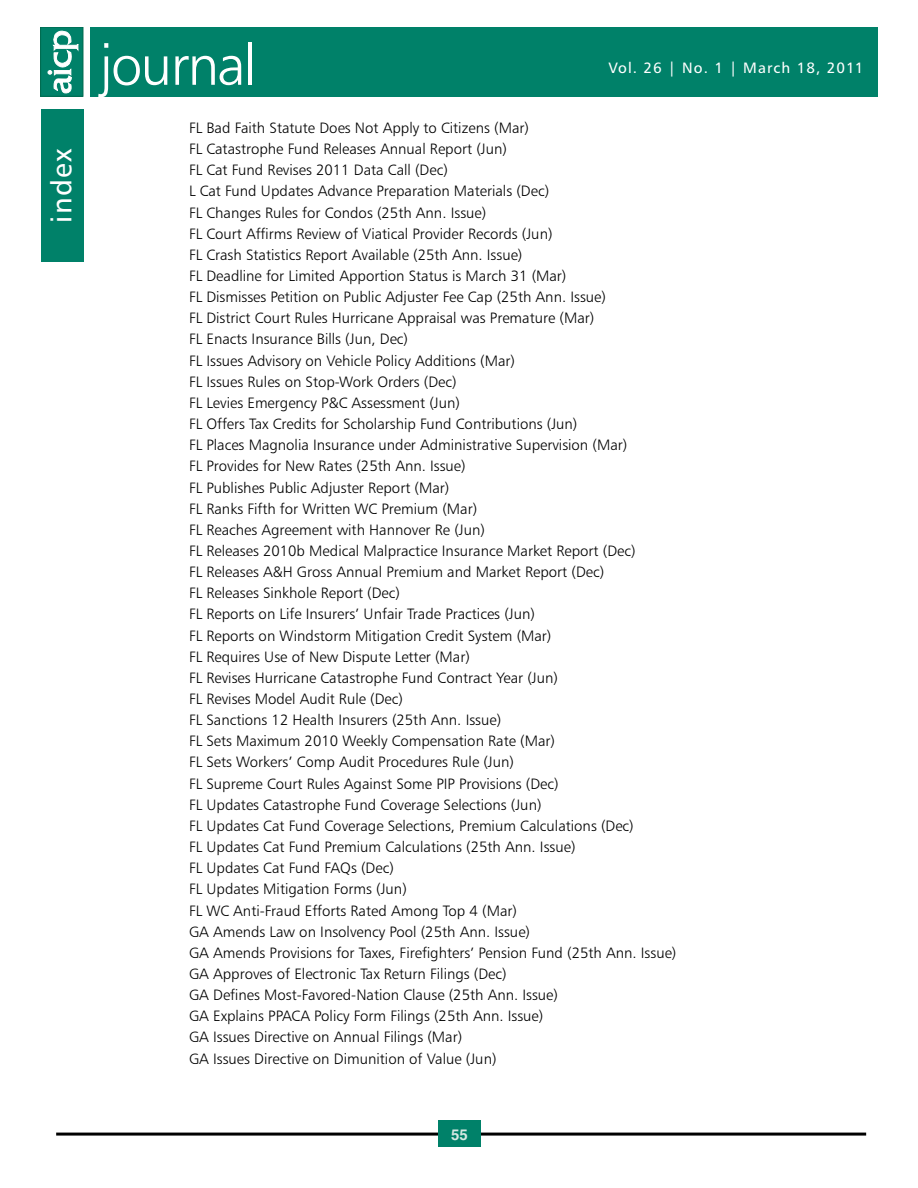
<style>
.page{position:relative;width:918px;height:1188px;background:#fff}
.page>*{position:absolute;margin:0;border:0;box-sizing:border-box;transform-origin:0 0}
.t1{font:57px "Humanist 777 BT Light B";letter-spacing:-.035em;color:#fff}
.t2{font:28.5px "Humanist 777 BT Roman B";letter-spacing:.05em;color:#fff}
.t3{font:15px/21.1px "Humanist 777 BT Light B";color:#000}
.t4{font:15px "Humanist 777 BT Roman B";letter-spacing:.07em;color:#fff}
.t5{font:700 15px "Helvetica";color:#d6e8e3}
</style>
<div class="page">
<hr style="left:56px;top:1133px;width:810px;height:3px;background:#000">
<div style="left:438px;top:1120px;width:43px;height:27px;background:#008169"></div>
<div style="left:90px;top:27px;width:787px;height:69px;background:#008169"></div>
<div style="left:41px;top:27px;width:42px;height:69px;background:#008169"></div>
<div style="left:40px;top:27px;width:43px;height:69px;border:1px solid #006a4f"></div>
<svg style="left:48px;top:30px;width:30px;height:65px"></svg>
<div style="left:41px;top:109px;width:43px;height:152px;background:#008169"></div>
<h2 class="t2" style="left:44px;top:223px;width:76px;rotate:-90deg">index</h2>
<h1 class="t1" style="left:100px;top:30px;width:158px">journal</h1>
<p class="t4" style="left:608px;top:59px;width:256px">Vol. 26 | No. 1 | March 18, 2011</p>
<p class="t3" style="left:189px;top:117px;width:489px">FL Bad Faith Statute Does Not Apply to Citizens (Mar)<br>FL Catastrophe Fund Releases Annual Report (Jun)<br>FL Cat Fund Revises 2011 Data Call (Dec)<br>L Cat Fund Updates Advance Preparation Materials (Dec)<br>FL Changes Rules for Condos (25th Ann. Issue)<br>FL Court Affirms Review of Viatical Provider Records (Jun)<br>FL Crash Statistics Report Available (25th Ann. Issue)<br>FL Deadline for Limited Apportion Status is March 31 (Mar)<br>FL Dismisses Petition on Public Adjuster Fee Cap (25th Ann. Issue)<br>FL District Court Rules Hurricane Appraisal was Premature (Mar)<br>FL Enacts Insurance Bills (Jun, Dec)<br>FL Issues Advisory on Vehicle Policy Additions (Mar)<br>FL Issues Rules on Stop-Work Orders (Dec)<br>FL Levies Emergency P&amp;C Assessment (Jun)<br>FL Offers Tax Credits for Scholarship Fund Contributions (Jun)<br>FL Places Magnolia Insurance under Administrative Supervision (Mar)<br>FL Provides for New Rates (25th Ann. Issue)<br>FL Publishes Public Adjuster Report (Mar)<br>FL Ranks Fifth for Written WC Premium (Mar)<br>FL Reaches Agreement with Hannover Re (Jun)<br>FL Releases 2010b Medical Malpractice Insurance Market Report (Dec)<br>FL Releases A&amp;H Gross Annual Premium and Market Report (Dec)<br>FL Releases Sinkhole Report (Dec)<br>FL Reports on Life Insurers’ Unfair Trade Practices (Jun)<br>FL Reports on Windstorm Mitigation Credit System (Mar)<br>FL Requires Use of New Dispute Letter (Mar)<br>FL Revises Hurricane Catastrophe Fund Contract Year (Jun)<br>FL Revises Model Audit Rule (Dec)<br>FL Sanctions 12 Health Insurers (25th Ann. Issue)<br>FL Sets Maximum 2010 Weekly Compensation Rate (Mar)<br>FL Sets Workers’ Comp Audit Procedures Rule (Jun)<br>FL Supreme Court Rules Against Some PIP Provisions (Dec)<br>FL Updates Catastrophe Fund Coverage Selections (Jun)<br>FL Updates Cat Fund Coverage Selections, Premium Calculations (Dec)<br>FL Updates Cat Fund Premium Calculations (25th Ann. Issue)<br>FL Updates Cat Fund FAQs (Dec)<br>FL Updates Mitigation Forms (Jun)<br>FL WC Anti-Fraud Efforts Rated Among Top 4 (Mar)<br>GA Amends Law on Insolvency Pool (25th Ann. Issue)<br>GA Amends Provisions for Taxes, Firefighters’ Pension Fund (25th Ann. Issue)<br>GA Approves of Electronic Tax Return Filings (Dec)<br>GA Defines Most-Favored-Nation Clause (25th Ann. Issue)<br>GA Explains PPACA Policy Form Filings (25th Ann. Issue)<br>GA Issues Directive on Annual Filings (Mar)<br>GA Issues Directive on Dimunition of Value (Jun)</p>
<p class="t5" style="left:451px;top:1125px;width:18px">55</p>
</div>
